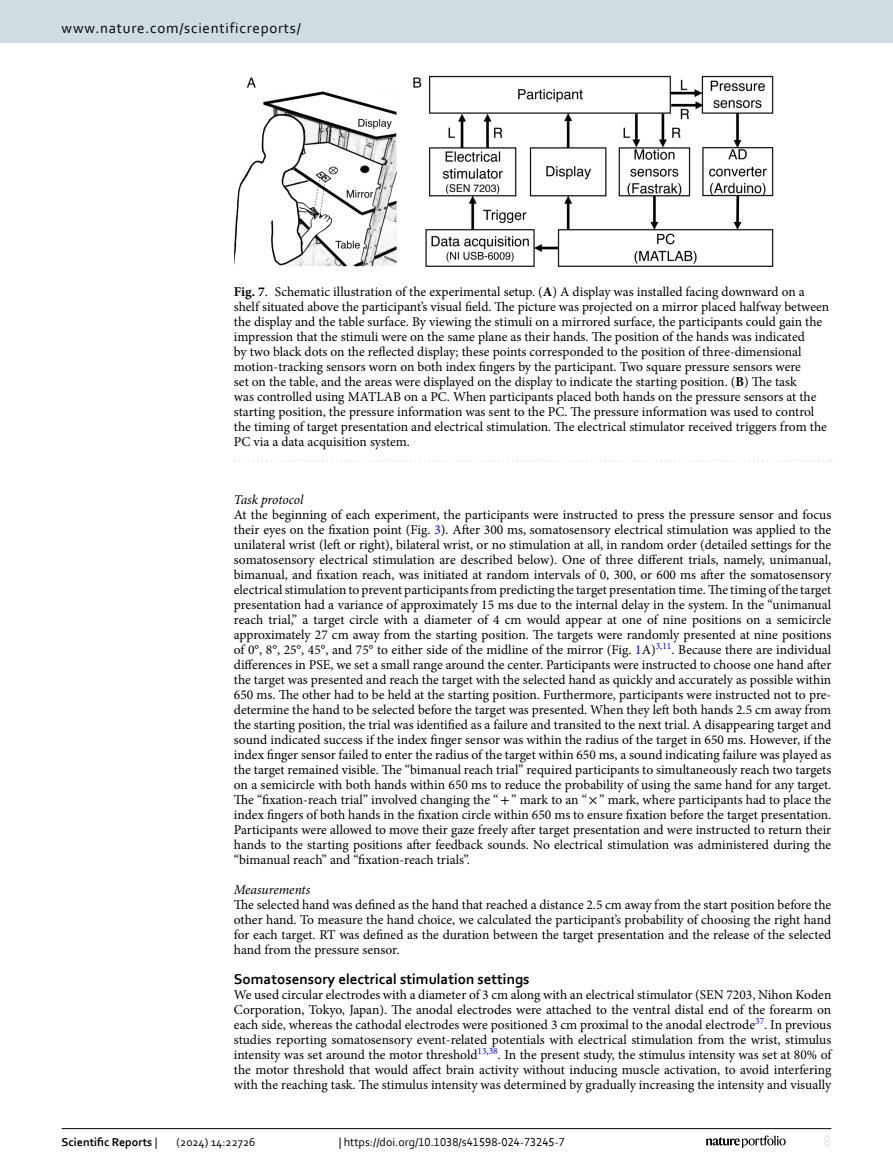
<style>
.page{position:relative;width:893px;height:1174px;background:#fff}
.page>*{position:absolute;margin:0;border:0;box-sizing:border-box;transform-origin:0 0}
.Head_2{font:700 15px "Corbel";color:#000}
.t1{font:15px "Corbel";letter-spacing:.05em;color:#000}
.t2{font:15px "Corbel";color:#d9e4eb}
.Body_Text{font:13.5px/15px "Minion Pro";letter-spacing:-.005em;color:#000;text-align:justify}
.Figure_Caption{font:13.5px/15px "Minion Pro";color:#000}
.Head_3{font:italic 13.5px "Minion Pro";letter-spacing:-.01em;color:#000}
.t3{font:12px "Corbel";color:#000}
.t4{font:700 12px "Corbel";color:#000}
.s1{font-weight:700}
.s2{color:#00f}
.s3{font-family:"STIX"}
.s4{font-weight:400}
</style>
<div class="page">
<img style="left:234px;top:76px;width:539px;height:191px">
<svg style="left:235px;top:460px;width:597px;height:1px"></svg>
<hr style="left:62px;top:1128px;width:769px;height:1px;background:#000">
<svg style="left:706px;top:1135px;width:80px;height:12px"></svg>
<div style="left:0;top:0;width:893px;height:43px;background:#cedde4"></div>
<p class="t1" style="left:62px;top:18px;width:241px">www.nature.com/scientificreports/</p>
<p class="Figure_Caption" style="left:234px;top:284px;width:597px"><span class="s1">Fig. 7</span>. Schematic illustration of the experimental setup. (<span class="s1">A</span>) A display was installed facing downward on a shelf situated above the participant’s visual field. The picture was projected on a mirror placed halfway between the display and the table surface. By viewing the stimuli on a mirrored surface, the participants could gain the impression that the stimuli were on the same plane as their hands. The position of the hands was indicated<br>by two black dots on the reflected display; these points corresponded to the position of three-dimensional motion-tracking sensors worn on both index fingers by the participant. Two square pressure sensors were<br>set on the table, and the areas were displayed on the display to indicate the starting position. (<span class="s1">B</span>) The task<br>was controlled using MATLAB on a PC. When participants placed both hands on the pressure sensors at the starting position, the pressure information was sent to the PC. The pressure information was used to control the timing of target presentation and electrical stimulation. The electrical stimulator received triggers from the PC via a data acquisition system.</p>
<p class="Head_3" style="left:234px;top:490px;width:71px">Task protocol</p>
<p class="Body_Text" style="left:234px;top:507px;width:599px">At the beginning of each experiment, the participants were instructed to press the pressure sensor and focus their eyes on the fixation point (Fig. <span class="s2">3</span>). After 300 ms, somatosensory electrical stimulation was applied to the unilateral wrist (left or right), bilateral wrist, or no stimulation at all, in random order (detailed settings for the somatosensory electrical stimulation are described below). One of three different trials, namely, unimanual, bimanual, and fixation reach, was initiated at random intervals of 0, 300, or 600 ms after the somatosensory electrical stimulation to prevent participants from predicting the target presentation time. The timing of the target presentation had a variance of approximately 15 ms due to the internal delay in the system. In the “unimanual reach trial,” a target circle with a diameter of 4 cm would appear at one of nine positions on a semicircle approximately 27 cm away from the starting position. The targets were randomly presented at nine positions of 0°, 8°, 25°, 45°, and 75° to either side of the midline of the mirror (Fig. <span class="s2">1</span>A)<sup>3</sup><sup>,</sup><sup>11</sup>. Because there are individual differences in PSE, we set a small range around the center. Participants were instructed to choose one hand after the target was presented and reach the target with the selected hand as quickly and accurately as possible within 650 ms. The other had to be held at the starting position. Furthermore, participants were instructed not to pre&shy;determine the hand to be selected before the target was presented. When they left both hands 2.5 cm away from the starting position, the trial was identified as a failure and transited to the next trial. A disappearing target and sound indicated success if the index finger sensor was within the radius of the target in 650 ms. However, if the index finger sensor failed to enter the radius of the target within 650 ms, a sound indicating failure was played as the target remained visible. The “bimanual reach trial” required participants to simultaneously reach two targets on a semicircle with both hands within 650 ms to reduce the probability of using the same hand for any target.<br>The “fixation-reach trial” involved changing the “<span class="s3">+</span>” mark to an “<span class="s3">×</span>” mark, where participants had to place the index fingers of both hands in the fixation circle within 650 ms to ensure fixation before the target presentation.<br>Participants were allowed to move their gaze freely after target presentation and were instructed to return their hands to the starting positions after feedback sounds. No electrical stimulation was administered during the “bimanual reach” and “fixation-reach trials”.</p>
<p class="Head_3" style="left:234px;top:880px;width:78px">Measurements</p>
<p class="Body_Text" style="left:234px;top:897px;width:599px">The selected hand was defined as the hand that reached a distance 2.5 cm away from the start position before the other hand. To measure the hand choice, we calculated the participant’s probability of choosing the right hand for each target. RT was defined as the duration between the target presentation and the release of the selected hand from the pressure sensor.</p>
<p class="Head_2" style="left:234px;top:969px;width:297px">Somatosensory electrical stimulation settings</p>
<p class="Body_Text" style="left:234px;top:987px;width:599px">We used circular electrodes with a diameter of 3 cm along with an electrical stimulator (SEN 7203, Nihon Koden Corporation, Tokyo, Japan). The anodal electrodes were attached to the ventral distal end of the forearm on each side, whereas the cathodal electrodes were positioned 3 cm proximal to the anodal electrode<sup>37</sup>. In previous studies reporting somatosensory event-related potentials with electrical stimulation from the wrist, stimulus intensity was set around the motor threshold<sup>13</sup><sup>,</sup><sup>38</sup>. In the present study, the stimulus intensity was set at 80% of the motor threshold that would affect brain activity without inducing muscle activation, to avoid interfering with the reaching task. The stimulus intensity was determined by gradually increasing the intensity and visually</p>
<p class="t4" style="left:62px;top:1134px;width:97px">Scientific Reports <span class="s4">|</span></p>
<p class="t3" style="left:177px;top:1134px;width:80px">(2024) 14:22726</p>
<p class="t3" style="left:339px;top:1134px;width:228px">| https://doi.org/10.1038/s41598-024-73245-7</p>
<p class="t2" style="left:824px;top:1132px;width:9px">8</p>
</div>
